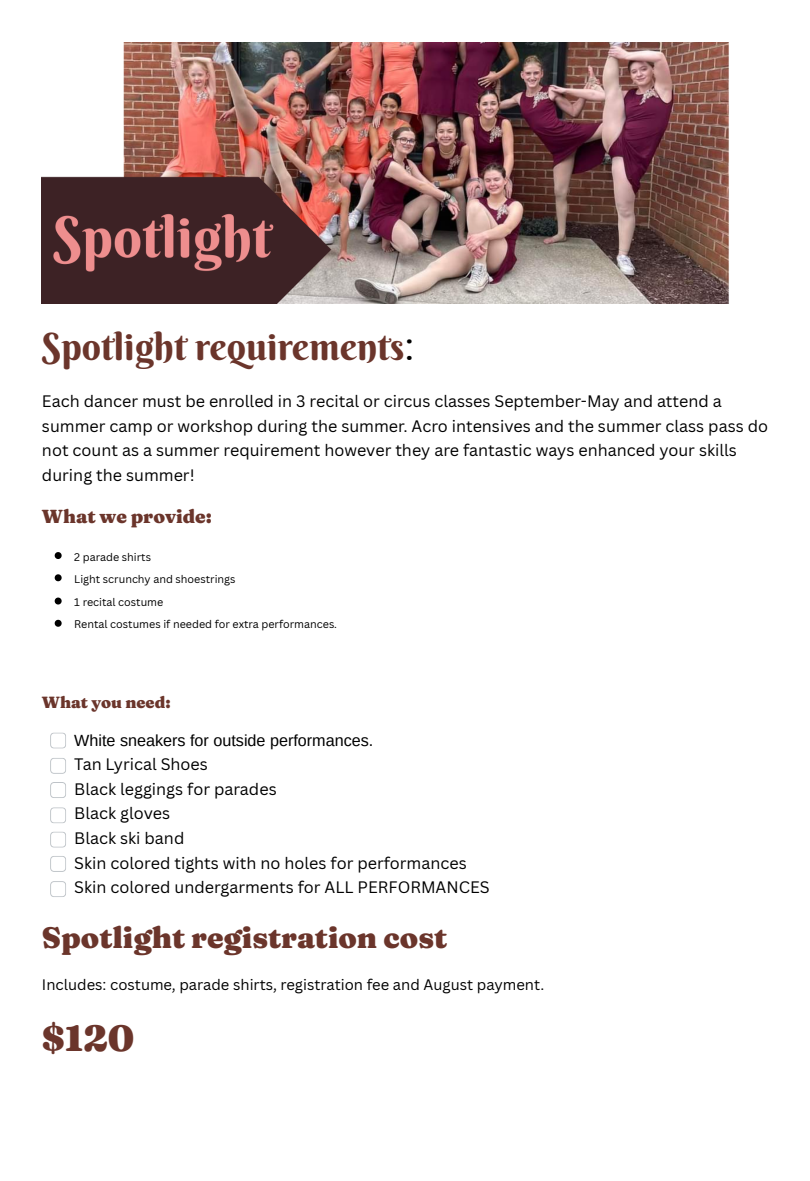
<style>
.page{position:relative;width:810px;height:1181px;background:#fff}
.page>*{position:absolute;margin:0;border:0;box-sizing:border-box;transform-origin:0 0}
.t1{font:37.65px "Berkshire Swash";color:#6b352b}
.t2{font:900 36.3px "Fraunces 9 pt";color:#6b352b}
.t3{font:900 29.7px "Fraunces 9 pt";color:#6b352b}
.t4{font:900 18.9px "Fraunces 9 pt";color:#6b352b}
.t5{font:16.2px/24.6px "Canva Sans";color:#000}
.t6{font:16.2px "Arimo";color:#000}
.t7{font:900 16.2px "Fraunces 9 pt";color:#6b352b}
.t8{font:14.85px "Canva Sans";color:#000}
.t9{font:10.8px "Canva Sans";color:#000}
.s1{font-family:"Canva Sans";color:#000}
</style>
<div class="page">
<img style="left:42px;top:42px;width:687px;height:262px">
<svg style="left:55px;top:552px;width:7px;height:7px"></svg>
<svg style="left:55px;top:574px;width:7px;height:7px"></svg>
<svg style="left:55px;top:597px;width:7px;height:7px"></svg>
<svg style="left:55px;top:620px;width:7px;height:6px"></svg>
<svg style="left:50px;top:732px;width:16px;height:16px"></svg>
<svg style="left:50px;top:758px;width:16px;height:16px"></svg>
<svg style="left:50px;top:782px;width:16px;height:16px"></svg>
<svg style="left:50px;top:807px;width:16px;height:16px"></svg>
<svg style="left:50px;top:831px;width:16px;height:16px"></svg>
<svg style="left:50px;top:856px;width:16px;height:16px"></svg>
<svg style="left:50px;top:881px;width:16px;height:16px"></svg>
<p class="t1" style="left:42px;top:323px;width:374px">Spotlight requirements<span class="s1">:</span></p>
<p class="t5" style="left:42px;top:388px;width:728px">Each dancer must be enrolled in 3 recital or circus classes September-May and attend a summer camp or workshop during the summer. Acro intensives and the summer class pass do not count as a summer requirement however they are fantastic ways enhanced your skills during the summer!</p>
<p class="t4" style="left:42px;top:504px;width:172px">What we provide:</p>
<p class="t9" style="left:74px;top:549px;width:78px">2 parade shirts</p>
<p class="t9" style="left:74px;top:571px;width:163px">Light scrunchy and shoestrings</p>
<p class="t9" style="left:74px;top:594px;width:91px">1 recital costume</p>
<p class="t9" style="left:74px;top:617px;width:264px">Rental costumes if needed for extra performances.</p>
<p class="t7" style="left:42px;top:692px;width:130px">What you need:</p>
<p class="t6" style="left:74px;top:731px;width:301px">White sneakers for outside performances.</p>
<p class="t5" style="left:74px;top:751px;width:135px">Tan Lyrical Shoes</p>
<p class="t5" style="left:74px;top:776px;width:204px">Black leggings for parades</p>
<p class="t5" style="left:74px;top:800px;width:97px">Black gloves</p>
<p class="t5" style="left:74px;top:825px;width:112px">Black ski band</p>
<p class="t5" style="left:74px;top:850px;width:394px">Skin colored tights with no holes for performances</p>
<p class="t5" style="left:74px;top:874px;width:417px">Skin colored undergarments for ALL PERFORMANCES</p>
<p class="t3" style="left:42px;top:918px;width:407px">Spotlight registration cost</p>
<p class="t8" style="left:42px;top:974px;width:504px">Includes: costume, parade shirts, registration fee and August payment.</p>
<p class="t2" style="left:42px;top:1015px;width:94px">$120</p>
</div>
